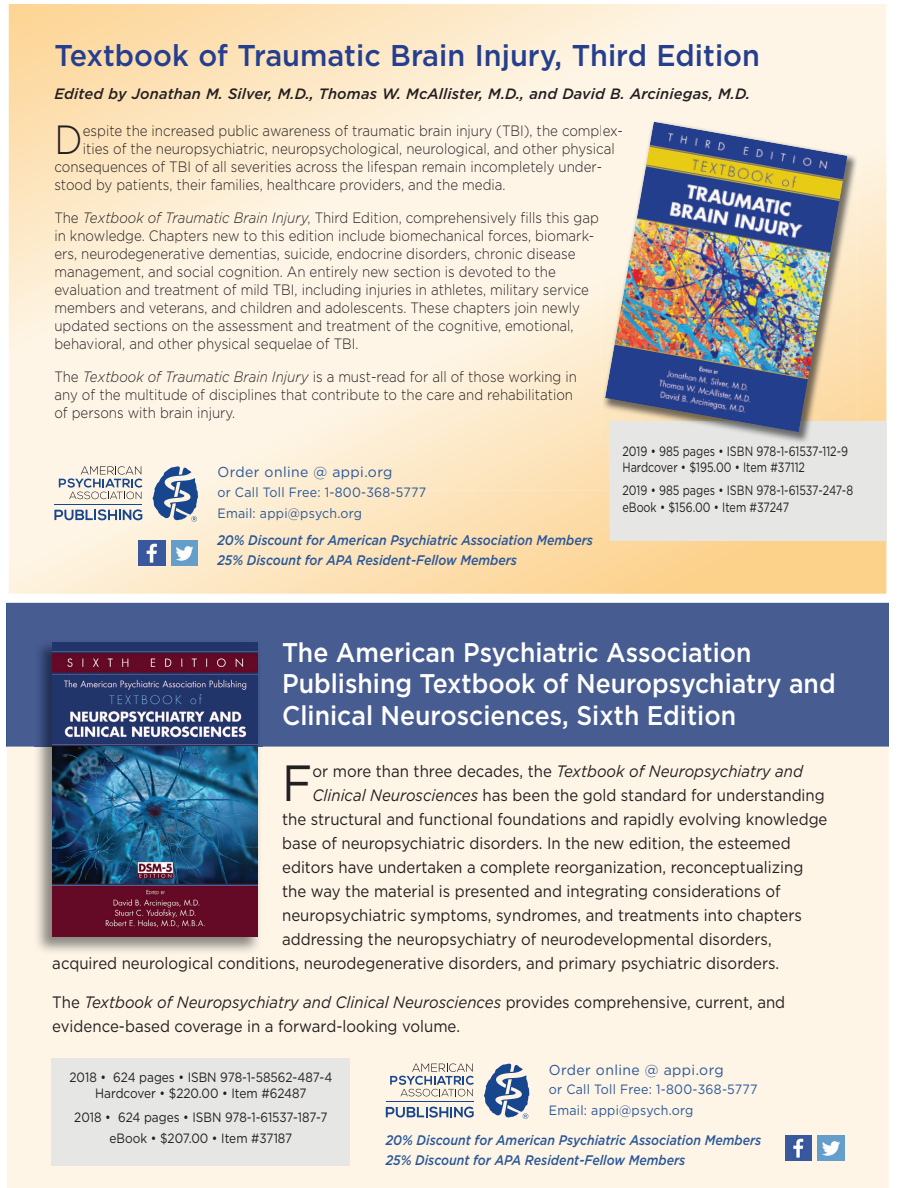
<style>
.page{position:relative;width:898px;height:1188px;background:#fff}
.page>*{position:absolute;margin:0;border:0;box-sizing:border-box;transform-origin:0 0}
.t1{font:50.85px "Gotham";color:#231f20;scale:.91 1}
.t2{font:300 40.65px "Gotham";color:#231f20;scale:.89 1}
.t3{font:500 30px "Gotham";color:#253f8e;scale:.96 1}
.t4{font:500 27px/31.5px "Gotham";color:#fff;scale:.92 1}
.t5{font:16.5px/24px "Gotham";color:#231f20;scale:.91 1}
.t6{font:italic 16.5px "Gotham";color:#231f20;scale:.91 1}
.t7{font:300 15px/18px "Gotham";color:#231f20;scale:.89 1}
.t8{font:italic 500 15px "Gotham";letter-spacing:.01em;color:#231f20}
.t9{font:14.4px "Gotham";letter-spacing:.03em;color:#295799}
.t10{font:italic 500 13.8px/20px "Gotham";color:#295799;scale:.89 1}
.t11{font:13.5px/16.5px "Gotham";color:#231f20;scale:.8 1}
.t12{font:13.5px/16.5px "Gotham";color:#231f20;text-align:center;scale:.88 1}
.t13{font:13.5px/21px "Gotham";letter-spacing:.02em;color:#295799;scale:.92 1}
.s1{color:#221c19}
.s2{font-style:italic}
.s3{font-style:normal}
</style>
<div class="page">
<svg style="left:9px;top:490px;width:877px;height:103px;background:#fce2b7"></svg>
<div style="left:610px;top:421px;width:276px;height:119px;background:#e6e6e4"></div>
<img style="left:601px;top:120px;width:256px;height:324px">
<img style="left:610px;top:421px;width:247px;height:23px">
<img style="left:605px;top:122px;width:242px;height:310px">
<svg style="left:54px;top:509px;width:88px;height:11px"></svg>
<hr style="left:54px;top:504px;width:88px;height:1px;background:#17468e">
<svg style="left:59px;top:466px;width:83px;height:33px;background:#d1cfcc"></svg>
<svg style="left:152px;top:466px;width:46px;height:56px;background:#8599b6"></svg>
<img style="left:139px;top:540px;width:26px;height:26px">
<img style="left:171px;top:540px;width:26px;height:26px">
<div style="left:7px;top:746px;width:881px;height:441px;background:#fef5e7"></div>
<div style="left:7px;top:602px;width:881px;height:144px;background:#475d92"></div>
<div style="left:51px;top:1057px;width:298px;height:108px;background:#e6e6e4"></div>
<svg style="left:386px;top:1106px;width:87px;height:11px"></svg>
<hr style="left:386px;top:1101px;width:87px;height:1px;background:#17468e">
<svg style="left:390px;top:1063px;width:84px;height:33px;background:#d2d0cd"></svg>
<svg style="left:483px;top:1063px;width:46px;height:55px;background:#8398b7"></svg>
<img style="left:785px;top:1135px;width:26px;height:25px">
<img style="left:817px;top:1135px;width:27px;height:25px">
<img style="left:34px;top:639px;width:228px;height:316px">
<img style="left:52px;top:643px;width:206px;height:293px">
<p class="t3" style="left:54px;top:44px;width:736px">Textbook of Traumatic Brain Injury, Third Edition</p>
<p class="t8" style="left:54px;top:88px;width:697px">Edited by Jonathan M. Silver, M.D., Thomas W. McAllister, M.D., and David B. Arciniegas, M.D.</p>
<p class="t2" style="left:54px;top:124px;width:33px">D</p>
<p class="t7" style="left:83px;top:123px;width:608px">espite the increased public awareness of traumatic brain injury (TBI), the compl<span class="s1">ex-</span></p>
<p class="t7" style="left:83px;top:141px;width:599px">ities of the neuropsychiatric, neuropsychological, neurological, and other physi<span class="s1">cal</span></p>
<p class="t7" style="left:54px;top:159px;width:617px">consequences of TBI of all severities across the lifespan remain incompletely under-</p>
<p class="t7" style="left:54px;top:177px;width:508px">stood by patients, their families, healthcare providers, and the media.</p>
<p class="t7" style="left:54px;top:210px;width:613px">The <span class="s2">Textbook of Traumatic Brain Injury</span>, Third Edition, comprehensively fills this gap in knowledge. Chapters new to this edition include biomechanical forces, biomark&shy;ers, neurodegenerative dementias, suicide, endocrine disorders, chronic disease management, and social cognition. An entirely new section is devoted to the evaluation and treatment of mild TBI, including injuries in athletes, military service members and veterans, and children and adolescents. These chapters join newly updated sections on the assessment and treatment of the cognitive, emotional, behavioral, and other physical sequelae of TBI.</p>
<p class="t7" style="left:54px;top:369px;width:588px">The <span class="s2">Textbook of Traumatic Brain Injury</span> is a must-read for all of those working in any of the multitude of disciplines that contribute to the care and rehabilitation of persons with brain injury.</p>
<p class="t9" style="left:217px;top:466px;width:176px">Order online @ appi.org</p>
<p class="t13" style="left:217px;top:482px;width:228px">or Call Toll Free: 1-800-368-5777<br>Email: appi@psych.org</p>
<p class="t10" style="left:217px;top:531px;width:423px">20% Discount for American Psychiatric Association Members<br>25% Discount for APA Resident-Fellow Members</p>
<p class="t11" style="left:622px;top:443px;width:283px">2019 • 985 pages • ISBN 978-1-61537-112-9<br>Hardcover • $195.00 • Item #37112</p>
<p class="t11" style="left:622px;top:483px;width:290px">2019 • 985 pages • ISBN 978-1-61537-247-8 eBook • $156.00 • Item #37247</p>
<p class="t4" style="left:282px;top:638px;width:603px">The American Psychiatric Association<br>Publishing Textbook of Neuropsychiatry and<br>Clinical Neurosciences, Sixth Edition</p>
<p class="t1" style="left:282px;top:763px;width:35px">F</p>
<p class="t6" style="left:312px;top:761px;width:540px"><span class="s3">or more than three decades, the</span> Textbook of Neuropsychiatry and</p>
<p class="t5" style="left:312px;top:784px;width:564px"><span class="s2">Clinical Neurosciences</span> has been the gold standard for understanding</p>
<p class="t5" style="left:282px;top:808px;width:601px">the structural and functional foundations and rapidly evolving knowledge</p>
<p class="t5" style="left:282px;top:832px;width:560px">base of neuropsychiatric disorders. In the new edition, the esteemed</p>
<p class="t5" style="left:282px;top:856px;width:574px">editors have undertaken a complete reorganization, reconceptualizing</p>
<p class="t5" style="left:282px;top:880px;width:549px">the way the material is presented and integrating considerations of</p>
<p class="t5" style="left:282px;top:904px;width:573px">neuropsychiatric symptoms, syndromes, and treatments into chapters</p>
<p class="t5" style="left:282px;top:928px;width:539px">addressing the neuropsychiatry of neurodevelopmental disorders,</p>
<p class="t5" style="left:52px;top:952px;width:800px">acquired neurological conditions, neurodegenerative disorders, and primary psychiatric disorders.</p>
<p class="t5" style="left:52px;top:991px;width:807px">The <span class="s2">Textbook of Neuropsychiatry and Clinical Neurosciences</span> provides comprehensive, current, and evidence-based coverage in a forward-looking volume.</p>
<p class="t12" style="left:69px;top:1069px;width:300px">2018 • 624 pages • ISBN 978-1-58562-487-4<br>Hardcover • $220.00 • Item #62487</p>
<p class="t12" style="left:74px;top:1107px;width:289px;line-height:21px">2018 • 624 pages • ISBN 978-1-61537-187-7 eBook • $207.00 • Item #37187</p>
<p class="t9" style="left:549px;top:1063px;width:176px">Order online @ appi.org</p>
<p class="t13" style="left:549px;top:1079px;width:228px">or Call Toll Free: 1-800-368-5777<br>Email: appi@psych.org</p>
<p class="t10" style="left:386px;top:1131px;width:423px">20% Discount for American Psychiatric Association Members<br>25% Discount for APA Resident-Fellow Members</p>
</div>
